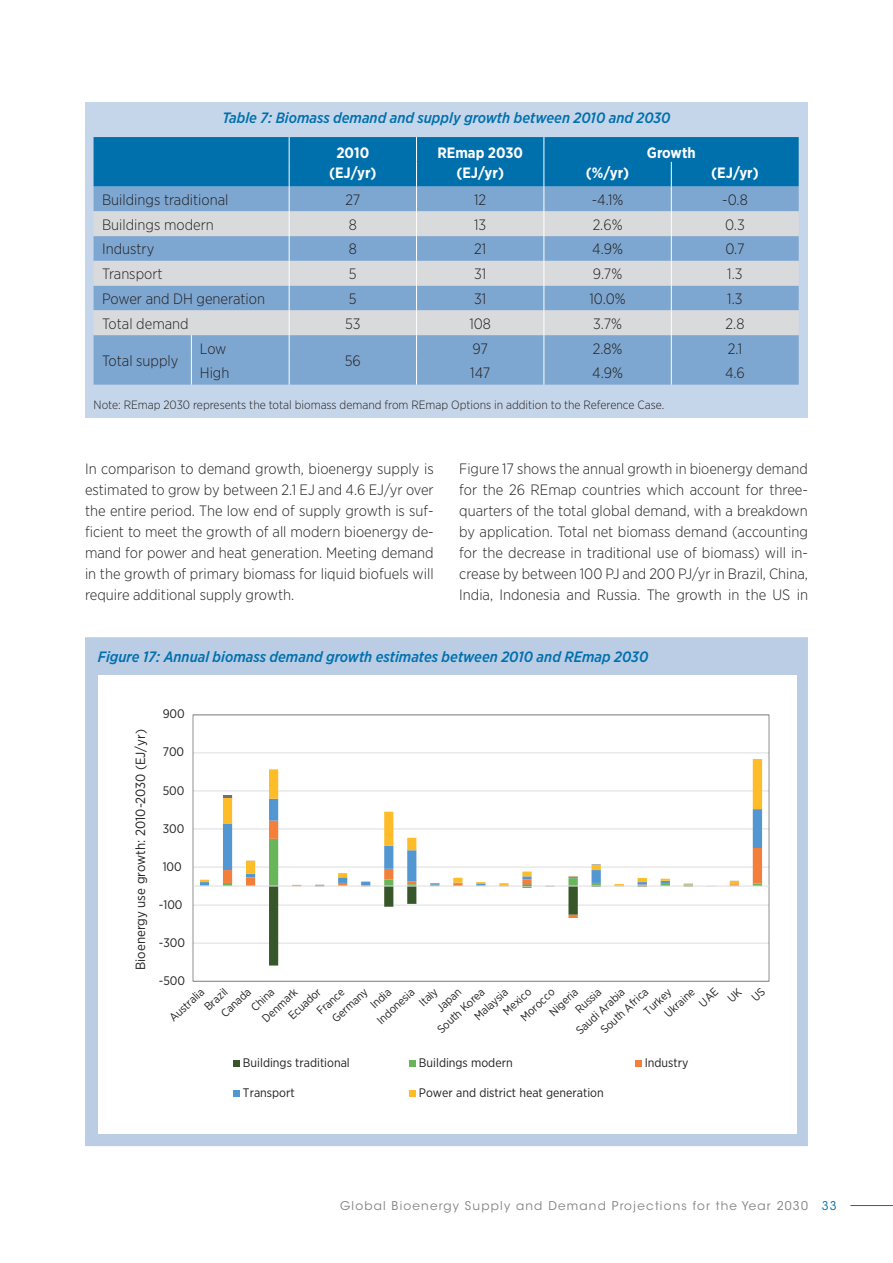
<style>
.page{position:relative;width:893px;height:1263px;background:#fff}
.page>*{position:absolute;margin:0;border:0;box-sizing:border-box;transform-origin:0 0}
.Bodytext{font:300 15px/21px "Gotham Narrow";color:#231f20;text-align:justify}
.Bodytext-Tabelle{font:300 15px "Gotham Narrow";color:#231f20}
.Figure{font:italic 500 15px "Gotham Narrow";color:#0070ad}
.BU_Tabelle{font:italic 500 15px "Gotham Narrow";color:#0070ad}
.Bodytext-Tabelle-2{font:700 15px "Gotham Narrow";color:#fff}
.t1{font:13.35px "Gotham Narrow";color:#231f20}
.t2{font:12.45px "Gotham Narrow";color:#231f20}
.Fussnote{font:300 12px "Gotham Narrow";color:#231f20}
.t3{font:12px "ITC Avant Garde Std";letter-spacing:.1em;color:#808285}
.t4{font:11.4px "Gotham Narrow";color:#231f20}
.s1{color:#0070ad}
</style>
<div class="page">
<hr style="left:850px;top:1205px;width:43px;height:1px;background:#0070ad">
<div style="left:85px;top:637px;width:723px;height:509px;background:#bacde5"></div>
<div style="left:98px;top:675px;width:699px;height:458px;background:#fff"></div>
<hr style="left:193px;top:943px;width:576px;height:1px;background:#dcdddf">
<hr style="left:193px;top:905px;width:576px;height:1px;background:#dcdddf">
<hr style="left:193px;top:867px;width:576px;height:1px;background:#dcdddf">
<hr style="left:193px;top:828px;width:576px;height:1px;background:#dcdddf">
<hr style="left:193px;top:790px;width:576px;height:1px;background:#dcdddf">
<hr style="left:193px;top:752px;width:576px;height:1px;background:#dcdddf">
<svg style="left:200px;top:760px;width:562px;height:79px"></svg>
<svg style="left:223px;top:795px;width:9px;height:3px"></svg>
<svg style="left:200px;top:839px;width:562px;height:126px"></svg>
<hr style="left:193px;top:886px;width:576px;height:1px;background:#dcdddf">
<div style="left:233px;top:1060px;width:7px;height:7px;background:#37572a"></div>
<div style="left:409px;top:1060px;width:7px;height:7px;background:#69b559"></div>
<div style="left:635px;top:1060px;width:6px;height:7px;background:#f37f3b"></div>
<div style="left:233px;top:1090px;width:7px;height:7px;background:#5297d1"></div>
<div style="left:409px;top:1090px;width:7px;height:7px;background:#fdbc28"></div>
<div style="left:85px;top:102px;width:723px;height:315px;background:#c6d6ea"></div>
<svg style="left:94px;top:137px;width:705px;height:248px;background:#80abcd"></svg>
<p class="BU_Tabelle" style="left:222px;top:108px;width:450px">Table 7: Biomass demand and supply growth between 2010 and 2030</p>
<p class="Bodytext-Tabelle-2" style="left:336px;top:143px;width:34px">2010</p>
<p class="Bodytext-Tabelle-2" style="left:437px;top:143px;width:87px">REmap 2030</p>
<p class="Bodytext-Tabelle-2" style="left:647px;top:143px;width:50px">Growth</p>
<p class="Bodytext-Tabelle-2" style="left:329px;top:163px;width:49px">(EJ/yr)</p>
<p class="Bodytext-Tabelle-2" style="left:456px;top:163px;width:49px">(EJ/yr)</p>
<p class="Bodytext-Tabelle-2" style="left:586px;top:163px;width:45px">(%/yr)</p>
<p class="Bodytext-Tabelle-2" style="left:711px;top:163px;width:49px">(EJ/yr)</p>
<p class="Bodytext-Tabelle" style="left:102px;top:190px;width:128px">Buildings traditional</p>
<p class="Bodytext-Tabelle" style="left:345px;top:190px;width:17px">27</p>
<p class="Bodytext-Tabelle" style="left:474px;top:190px;width:14px">12</p>
<p class="Bodytext-Tabelle" style="left:592px;top:190px;width:33px">-4.1%</p>
<p class="Bodytext-Tabelle" style="left:722px;top:190px;width:27px">-0.8</p>
<p class="Bodytext-Tabelle" style="left:102px;top:215px;width:113px">Buildings modern</p>
<p class="Bodytext-Tabelle" style="left:349px;top:215px;width:10px">8</p>
<p class="Bodytext-Tabelle" style="left:474px;top:215px;width:14px">13</p>
<p class="Bodytext-Tabelle" style="left:593px;top:215px;width:31px">2.6%</p>
<p class="Bodytext-Tabelle" style="left:725px;top:215px;width:21px">0.3</p>
<p class="Bodytext-Tabelle" style="left:102px;top:240px;width:54px">Industry</p>
<p class="Bodytext-Tabelle" style="left:349px;top:240px;width:10px">8</p>
<p class="Bodytext-Tabelle" style="left:474px;top:240px;width:14px">21</p>
<p class="Bodytext-Tabelle" style="left:592px;top:240px;width:32px">4.9%</p>
<p class="Bodytext-Tabelle" style="left:725px;top:240px;width:21px">0.7</p>
<p class="Bodytext-Tabelle" style="left:102px;top:265px;width:62px">Transport</p>
<p class="Bodytext-Tabelle" style="left:349px;top:265px;width:9px">5</p>
<p class="Bodytext-Tabelle" style="left:474px;top:265px;width:14px">31</p>
<p class="Bodytext-Tabelle" style="left:593px;top:265px;width:31px">9.7%</p>
<p class="Bodytext-Tabelle" style="left:727px;top:265px;width:17px">1.3</p>
<p class="Bodytext-Tabelle" style="left:102px;top:290px;width:164px">Power and DH generation</p>
<p class="Bodytext-Tabelle" style="left:349px;top:290px;width:9px">5</p>
<p class="Bodytext-Tabelle" style="left:474px;top:290px;width:14px">31</p>
<p class="Bodytext-Tabelle" style="left:589px;top:290px;width:38px">10.0%</p>
<p class="Bodytext-Tabelle" style="left:727px;top:290px;width:17px">1.3</p>
<p class="Bodytext-Tabelle" style="left:102px;top:314px;width:88px">Total demand</p>
<p class="Bodytext-Tabelle" style="left:345px;top:314px;width:17px">53</p>
<p class="Bodytext-Tabelle" style="left:469px;top:314px;width:23px">108</p>
<p class="Bodytext-Tabelle" style="left:593px;top:314px;width:31px">3.7%</p>
<p class="Bodytext-Tabelle" style="left:726px;top:314px;width:20px">2.8</p>
<p class="Bodytext-Tabelle" style="left:102px;top:351px;width:78px">Total supply</p>
<p class="Bodytext-Tabelle" style="left:472px;top:339px;width:17px">97</p>
<p class="Bodytext-Tabelle" style="left:593px;top:339px;width:31px">2.8%</p>
<p class="Bodytext-Tabelle" style="left:728px;top:339px;width:16px">2.1</p>
<p class="Bodytext-Tabelle" style="left:200px;top:339px;width:28px">Low</p>
<p class="Bodytext-Tabelle" style="left:345px;top:351px;width:18px">56</p>
<p class="Bodytext-Tabelle" style="left:200px;top:364px;width:31px">High</p>
<p class="Bodytext-Tabelle" style="left:470px;top:364px;width:21px">147</p>
<p class="Bodytext-Tabelle" style="left:592px;top:364px;width:32px">4.9%</p>
<p class="Bodytext-Tabelle" style="left:725px;top:364px;width:21px">4.6</p>
<p class="Fussnote" style="left:94px;top:397px;width:570px">Note: REmap 2030 represents the total biomass demand from REmap Options in addition to the Reference Case.</p>
<p class="Bodytext" style="left:85px;top:458px;width:350px">In comparison to demand growth, bioenergy supply is estimated to grow by between 2.1 EJ and 4.6 EJ/yr over the entire period. The low end of supply growth is suf&shy;ficient to meet the growth of all modern bioenergy de&shy;mand for power and heat generation. Meeting demand in the growth of primary biomass for liquid biofuels will require additional supply growth.</p>
<p class="Bodytext" style="left:459px;top:458px;width:350px">Figure 17 shows the annual growth in bioenergy demand for the 26 REmap countries which account for three&shy;quarters of the total global demand, with a breakdown by application. Total net biomass demand (accounting for the decrease in traditional use of biomass) will in&shy;crease by between 100 PJ and 200 PJ/yr in Brazil, China, India, Indonesia and Russia. The growth in the US in</p>
<p class="Figure" style="left:98px;top:647px;width:552px">Figure 17: Annual biomass demand growth estimates between 2010 and REmap 2030</p>
<p class="t1" style="left:132px;top:970px;width:242px;rotate:-90deg">Bioenergy use growth: 2010-2030 (EJ/yr)</p>
<p class="t2" style="left:163px;top:706px;width:24px">900</p>
<p class="t2" style="left:163px;top:744px;width:23px">700</p>
<p class="t2" style="left:163px;top:782px;width:23px">500</p>
<p class="t2" style="left:163px;top:820px;width:23px">300</p>
<p class="t2" style="left:163px;top:858px;width:21px">100</p>
<p class="t2" style="left:159px;top:896px;width:25px">-100</p>
<p class="t2" style="left:159px;top:935px;width:28px">-300</p>
<p class="t2" style="left:159px;top:973px;width:28px">-500</p>
<p class="t4" style="left:259px;top:1015px;width:46px;rotate:-43deg">D enm ark</p>
<p class="t4" style="left:166px;top:1014px;width:44px;rotate:-43deg">A ustralia</p>
<p class="t4" style="left:201px;top:1003px;width:29px;rotate:-43deg">Brazil</p>
<p class="t4" style="left:285px;top:1012px;width:42px;rotate:-43deg">Ecuador</p>
<p class="t4" style="left:314px;top:1007px;width:35px;rotate:-43deg">France</p>
<p class="t4" style="left:374px;top:1016px;width:48px;rotate:-43deg">Indonesia</p>
<p class="t4" style="left:416px;top:999px;width:22px;rotate:-43deg">Italy</p>
<p class="t4" style="left:329px;top:1015px;width:46px;rotate:-43deg">G erm any</p>
<p class="t4" style="left:367px;top:1001px;width:25px;rotate:-43deg">India</p>
<p class="t4" style="left:661px;top:1010px;width:39px;rotate:-43deg">Ukraine</p>
<p class="t4" style="left:641px;top:1007px;width:35px;rotate:-43deg">Turkey</p>
<p class="t4" style="left:500px;top:1008px;width:36px;rotate:-43deg">M exico</p>
<p class="t4" style="left:517px;top:1013px;width:44px;rotate:-43deg">M orocco</p>
<p class="t4" style="left:433px;top:1004px;width:31px;rotate:-43deg">Japan</p>
<p class="t4" style="left:218px;top:1010px;width:38px;rotate:-43deg">Canada</p>
<p class="t4" style="left:248px;top:1003px;width:29px;rotate:-43deg">China</p>
<p class="t4" style="left:471px;top:1013px;width:43px;rotate:-43deg">M alaysia</p>
<p class="t4" style="left:434px;top:1026px;width:62px;rotate:-43deg">South Korea</p>
<p class="t4" style="left:572px;top:1006px;width:33px;rotate:-43deg">Russia</p>
<p class="t4" style="left:598px;top:1026px;width:62px;rotate:-43deg">South A frica</p>
<p class="t4" style="left:546px;top:1008px;width:36px;rotate:-43deg">N igeria</p>
<p class="t4" style="left:573px;top:1027px;width:63px;rotate:-43deg">Saudi A rabia</p>
<p class="t2" style="left:243px;top:1055px;width:108px">Buildings traditional</p>
<p class="t2" style="left:419px;top:1055px;width:95px">Buildings modern</p>
<p class="t2" style="left:645px;top:1055px;width:45px">Industry</p>
<p class="t2" style="left:243px;top:1085px;width:53px">Transport</p>
<p class="t2" style="left:419px;top:1085px;width:186px">Power and district heat generation</p>
<p class="t3" style="left:340px;top:1198px;width:498px">Global Bioenergy Supply and Demand Projections for the Year 2030 <span class="s1">33</span></p>
</div>
